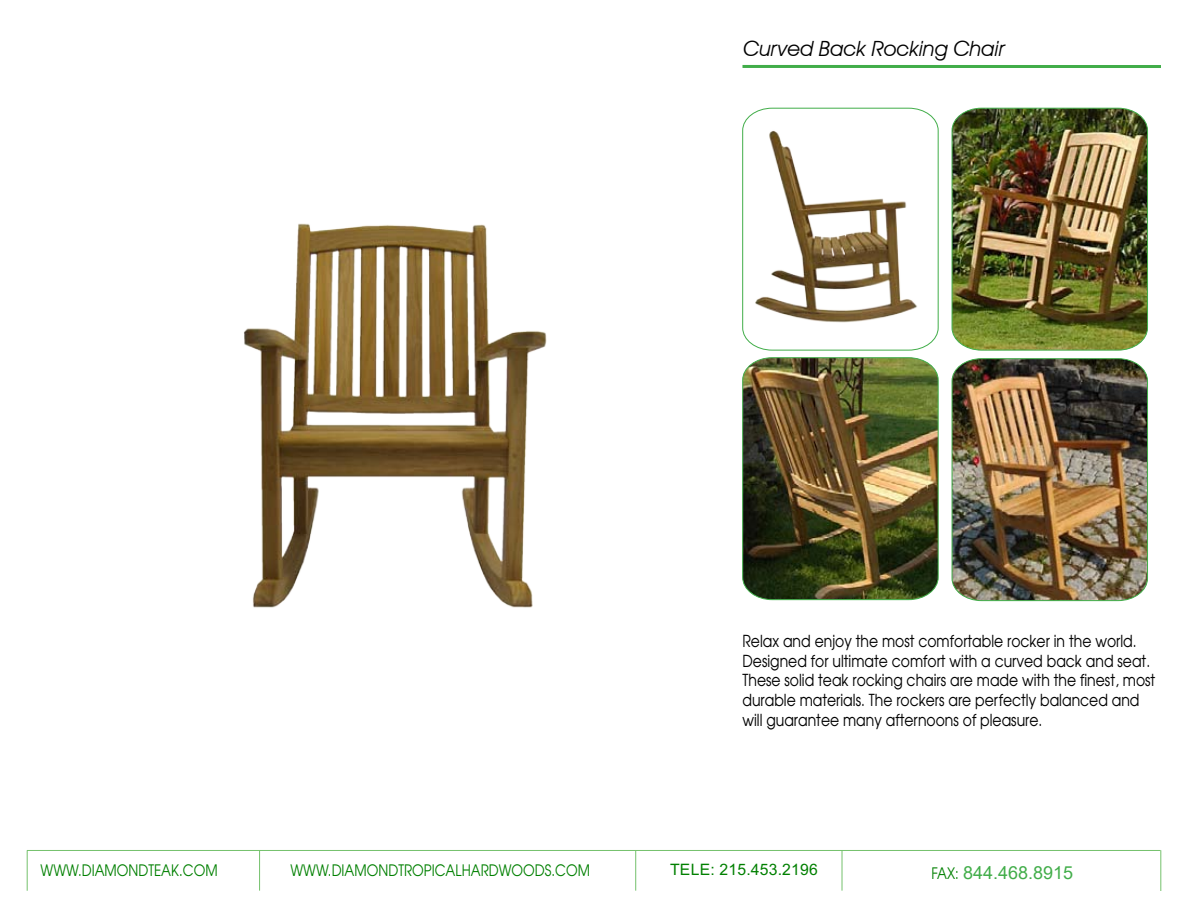
<style>
.page{position:relative;width:1188px;height:918px;background:#fff}
.page>*{position:absolute;margin:0;border:0;box-sizing:border-box;transform-origin:0 0}
.t1{font:italic 21px "Avant Garde IT Cby BT";color:#000}
.t2{font:18px "Arial";color:#41ad49}
.t3{font:100 16.5px/19.8px "Avant Garde";color:#000}
.t4{font:100 15.75px "Avant Garde";color:#008000}
.t5{font:15.75px "Arial";color:#008000}
.s1{font-family:"Avant Garde";font-weight:100;font-size:15.75px;color:#008000}
</style>
<div class="page">
<img style="left:952px;top:108px;width:196px;height:242px">
<svg style="left:742px;top:108px;width:197px;height:242px"></svg>
<img style="left:952px;top:358px;width:196px;height:243px">
<img style="left:742px;top:357px;width:197px;height:243px">
<hr style="left:27px;top:850px;width:1134px;height:1px;background:#74c16c">
<hr style="left:27px;top:850px;width:1px;height:41px;background:#74c16c">
<hr style="left:1161px;top:850px;width:1px;height:41px;background:#74c16c">
<hr style="left:259px;top:850px;width:1px;height:41px;background:#74c16c">
<hr style="left:635px;top:850px;width:1px;height:41px;background:#74c16c">
<hr style="left:842px;top:850px;width:1px;height:41px;background:#74c16c">
<img style="left:244px;top:223px;width:303px;height:385px">
<hr style="left:742px;top:65px;width:419px;height:3px;background:#41ad49">
<p class="t1" style="left:743px;top:36px;width:263px">Curved Back Rocking Chair</p>
<p class="t3" style="left:742px;top:631px;width:414px">Relax and enjoy the most comfortable rocker in the world.<br>Designed for ultimate comfort with a curved back and seat.<br>These solid teak rocking chairs are made with the finest, most durable materials. The rockers are perfectly balanced and will guarantee many afternoons of pleasure.</p>
<p class="t4" style="left:40px;top:861px;width:179px">WWW.DIAMONDTEAK.COM</p>
<p class="t4" style="left:290px;top:861px;width:301px">WWW.DIAMONDTROPICALHARDWOODS.COM</p>
<p class="t5" style="left:670px;top:861px;width:150px">TELE: 215.453.2196</p>
<p class="t2" style="left:932px;top:863px;width:143px"><span class="s1">FAX:</span> 844.468.8915</p>
</div>
